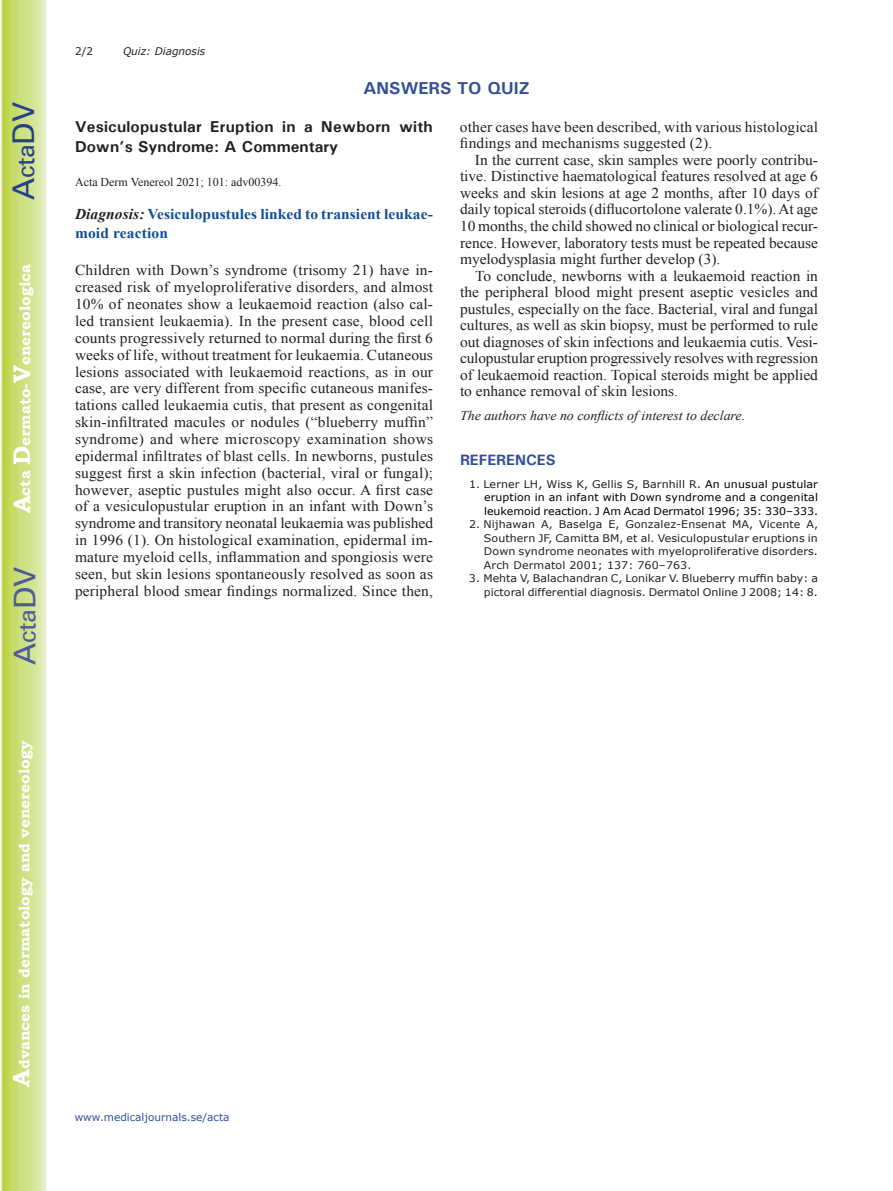
<style>
.page{position:relative;width:893px;height:1191px;background:#fff}
.page>*{position:absolute;margin:0;border:0;box-sizing:border-box;transform-origin:0 0}
.t1{font:30px "Univers";color:#4d5a9e}
.t2{font:30px "Univers";color:#253f8e}
.t3{font:700 17.25px "Univers";color:#324f95}
.t4{font:700 15.75px/19.2px "Univers";letter-spacing:.015em;color:#231f20}
.t5{font:15px/16.8px "Times New Roman";letter-spacing:.01em;color:#231f20;text-align:justify}
.t6{font:700 15px/18.3px "Times New Roman";letter-spacing:.005em;color:#0f4d96}
.t7{font:700 15px "Bookman Old Style";color:#fff}
.t8{font:700 15px "Univers";color:#324f95}
.t9{font:italic 13.5px "Times New Roman";color:#231f20}
.t10{font:12px "Times New Roman";color:#231f20}
.t11{font:10.5px/13.5px "Verdana";color:#231f20;text-align:justify;scale:1.05 1}
.t12{font:10.5px/13.5px "Verdana";color:#000001;text-align:justify;scale:1.05 1}
.t13{font:10.5px "Verdana";color:#324f95}
.t14{font:italic 10.5px "Verdana";color:#231f20}
.t15{font:10.5px "Verdana";color:#231f20}
.s1{font-size:24px}
.s2{font-style:italic;color:#231f20}
.s3{color:#231f20}
</style>
<div class="page">
<svg style="left:1px;top:0;width:45px;height:1191px;background:#cfe084"></svg>
<h1 class="t2" style="left:6px;top:200px;width:100px;rotate:-90deg">A<span class="s1">cta</span>DV</h1>
<p class="t7" style="left:16px;top:513px;width:251px;rotate:-90deg"><span class="s1">A</span>cta <span class="s1">D</span>ermato-<span class="s1">V</span>enereologica</p>
<h1 class="t1" style="left:7px;top:665px;width:100px;rotate:-90deg">A<span class="s1">cta</span>DV</h1>
<p class="t7" style="left:15px;top:1087px;width:347px;rotate:-90deg"><span class="s1">A</span>dvances in dermatology and venereology</p>
<p class="t15" style="left:75px;top:44px;width:20px">2/2</p>
<p class="t14" style="left:123px;top:44px;width:84px">Quiz: Diagnosis</p>
<p class="t3" style="left:363px;top:77px;width:168px">ANSWERS TO QUIZ</p>
<p class="t4" style="left:75px;top:117px;width:359px">Vesiculopustular Eruption in a Newborn with<br>Down’s Syndrome: A Commentary</p>
<p class="t10" style="left:75px;top:174px;width:208px">Acta Derm Venereol 2021; 101: adv00394.</p>
<p class="t6" style="left:75px;top:205px;width:359px"><span class="s2">Diagnosis:</span> Vesiculopustules linked to transient leukae&shy;moid reaction</p>
<p class="t5" style="left:75px;top:262px;width:360px">Children with Down’s syndrome (trisomy 21) have in&shy;creased risk of myeloproliferative disorders, and almost 10% of neonates show a leukaemoid reaction (also cal&shy;led transient leukaemia). In the present case, blood cell counts progressively returned to normal during the first 6 weeks of life, without treatment for leukaemia. Cutaneous lesions associated with leukaemoid reactions, as in our case, are very different from specific cutaneous manifes&shy;tations called leukaemia cutis, that present as congenital skin-infiltrated macules or nodules (“blueberry muffin” syndrome) and where microscopy examination shows epidermal infiltrates of blast cells. In newborns, pustules suggest first a skin infection (bacterial, viral or fungal); however, aseptic pustules might also occur. A first case of a vesiculopustular eruption in an infant with Down’s syndrome and transitory neonatal leukaemia was published in 1996 (1). On histological examination, epidermal im&shy;mature myeloid cells, inflammation and spongiosis were seen, but skin lesions spontaneously resolved as soon as peripheral blood smear findings normalized. Since then,</p>
<p class="t5" style="left:460px;top:118px;width:360px">other cases have been described, with various histological findings and mechanisms suggested (2).</p>
<p class="t5" style="left:460px;top:151px;width:360px;text-indent:15px">In the current case, skin samples were poorly contribu&shy;tive. Distinctive haematological features resolved at age 6 weeks and skin lesions at age 2 months, after 10 days of daily topical steroids (diflucortolone valerate 0.1%). At age 10 months, the child showed no clinical or biological recur&shy;rence. However, laboratory tests must be repeated because myelodysplasia might further develop (3).</p>
<p class="t5" style="left:460px;top:267px;width:360px;text-indent:15px">To conclude, newborns with a leukaemoid reaction in the peripheral blood might present aseptic vesicles and pustules, especially on the face. Bacterial, viral and fungal cultures, as well as skin biopsy, must be performed to rule out diagnoses of skin infections and leukaemia cutis. Vesi&shy;culopustular eruption progressively resolves with regression of leukaemoid reaction. Topical steroids might be applied to enhance removal of skin lesions.</p>
<p class="t9" style="left:460px;top:406px;width:287px">The authors have no conflicts of interest to declare.</p>
<p class="t8" style="left:460px;top:450px;width:97px">REFERENCES</p>
<p class="t12" style="left:484px;top:477px;width:320px;text-indent:-15px"><span class="s3">1. Lerner LH</span>, <span class="s3">Wiss K</span>, <span class="s3">Gellis S</span>, <span class="s3">Barnhill R</span>. An unusual pustular eruption in an infant with Down syndrome and a congenital leukemoid reaction. J Am Acad Dermatol 1996; 35: 330–333.</p>
<p class="t11" style="left:484px;top:518px;width:320px;text-indent:-15px">2. Nijhawan A, Baselga E, Gonzalez-Ensenat MA, Vicente A, Southern JF, Camitta BM, et al. Vesiculopustular eruptions in Down syndrome neonates with myeloproliferative disorders.<br>Arch Dermatol 2001; 137: 760–763.</p>
<p class="t11" style="left:469px;top:572px;width:334px;text-align:right">3. Mehta V, Balachandran C, Lonikar V. Blueberry muffin baby: a pictoral differential diagnosis. Dermatol Online J 2008; 14: 8.</p>
<p class="t13" style="left:75px;top:1110px;width:156px">www.medicaljournals.se/acta</p>
</div>
